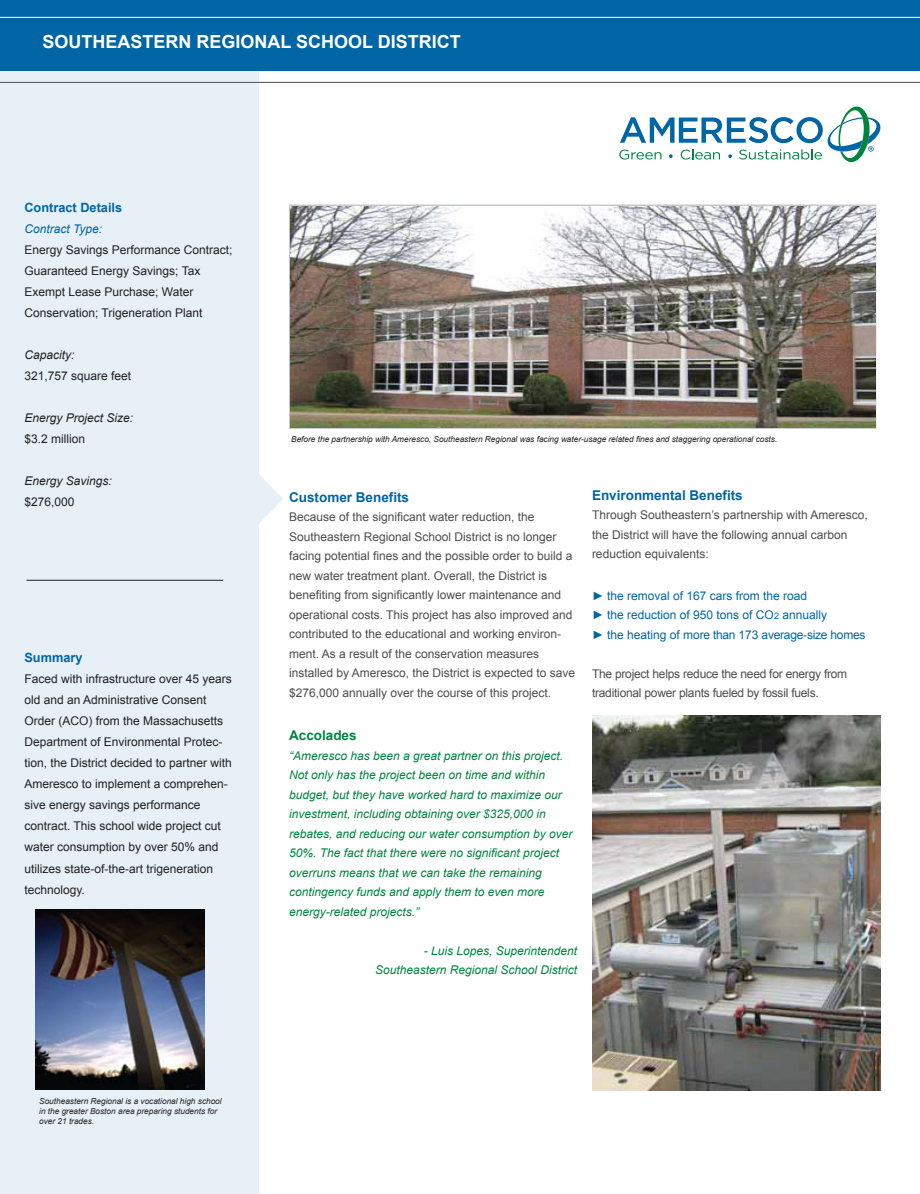
<style>
.page{position:relative;width:920px;height:1194px;background:#fff}
.page>*{position:absolute;margin:0;border:0;box-sizing:border-box;transform-origin:0 0}
.t1{font:700 18px "Arial";color:#fff}
.t2{font:700 13.5px "Arial";color:#0065a4}
.t3{font:700 13.5px "Arial";color:#00853f}
.t4{font:700 12.75px "Arial";color:#0065a4}
.t5{font:12px/19.5px "Arial";color:#4d4d4f}
.t6{font:12px/21px "Arial";color:#231f20}
.t7{font:italic 12px/19.5px "Arial";color:#00853f}
.t8{font:12px/19.5px "Arial";color:#0065a4}
.t9{font:12px/19.5px "Arial";letter-spacing:-.02em;color:#4d4d4f}
.t10{font:italic 12px "Arial";color:#231f20}
.t11{font:italic 12px "Arial";color:#0065a4}
.t12{font:italic 8.25px/9.9px "Arial";color:#231f20}
.s1{font-size:9px}
</style>
<div class="page">
<svg style="left:259px;top:475px;width:24px;height:48px"></svg>
<div style="left:0;top:61px;width:259px;height:1132px;background:#e6f0f6"></div>
<div style="left:0;top:0;width:920px;height:70px;background:#0065a4"></div>
<div style="left:289px;top:204px;width:587px;height:225px;border:2px solid #c7c8ca"></div>
<hr style="left:0;top:82px;width:920px;height:1px;background:#4d4d4f">
<hr style="left:0;top:17px;width:920px;height:1px;background:#fff">
<hr style="left:26px;top:579px;width:197px;height:1px;background:#231f20">
<img style="left:36px;top:909px;width:169px;height:179px">
<img style="left:592px;top:715px;width:288px;height:374px">
<svg style="left:619px;top:106px;width:261px;height:56px"></svg>
<img style="left:290px;top:206px;width:585px;height:221px">
<h1 class="t1" style="left:42px;top:30px;width:420px">SOUTHEASTERN REGIONAL SCHOOL DISTRICT</h1>
<p class="t4" style="left:24px;top:199px;width:99px">Contract Details</p>
<p class="t11" style="left:24px;top:221px;width:79px">Contract Type:</p>
<p class="t6" style="left:24px;top:239px;width:210px">Energy Savings Performance Contract; Guaranteed Energy Savings; Tax Exempt Lease Purchase; Water Conservation; Trigeneration Plant</p>
<p class="t10" style="left:24px;top:347px;width:52px">Capacity:</p>
<p class="t6" style="left:24px;top:365px;width:108px">321,757 square feet</p>
<p class="t10" style="left:24px;top:410px;width:110px">Energy Project Size:</p>
<p class="t6" style="left:24px;top:428px;width:62px">$3.2 million</p>
<p class="t10" style="left:24px;top:473px;width:89px">Energy Savings:</p>
<p class="t6" style="left:24px;top:491px;width:52px">$276,000</p>
<p class="t4" style="left:24px;top:649px;width:60px">Summary</p>
<p class="t6" style="left:24px;top:668px;width:209px">Faced with infrastructure over 45 years old and an Administrative Consent Order (ACO) from the Massachusetts Department of Environmental Protec&shy;tion, the District decided to partner with Ameresco to implement a comprehen&shy;sive energy savings performance contract. This school wide project cut water consumption by over 50% and utilizes state-of-the-art trigeneration technology.</p>
<p class="t12" style="left:39px;top:1096px;width:184px">Southeastern Regional is a vocational high school in the greater Boston area preparing students for over 21 trades.</p>
<p class="t12" style="left:291px;top:434px;width:488px">Before the partnership with Ameresco, Southeastern Regional was facing water-usage related fines and staggering operational costs.</p>
<p class="t2" style="left:289px;top:487px;width:122px">Customer Benefits</p>
<p class="t5" style="left:289px;top:507px;width:288px">Because of the significant water reduction, the Southeastern Regional School District is no longer facing potential fines and the possible order to build a new water treatment plant. Overall, the District is benefiting from significantly lower maintenance and operational costs. This project has also improved and contributed to the educational and working environ&shy;ment. As a result of the conservation measures installed by Ameresco, the District is expected to save $276,000 annually over the course of this project.</p>
<p class="t3" style="left:289px;top:726px;width:69px">Accolades</p>
<p class="t7" style="left:289px;top:745px;width:285px">“Ameresco has been a great partner on this project.<br>Not only has the project been on time and within budget, but they have worked hard to maximize our investment, including obtaining over $325,000 in rebates, and reducing our water consumption by over 50%. The fact that there were no significant project overruns means that we can take the remaining contingency funds and apply them to even more energy-related projects.”</p>
<p class="t7" style="left:375px;top:940px;width:204px;text-align:right">- Luis Lopes, Superintendent<br>Southeastern Regional School District</p>
<p class="t2" style="left:592px;top:486px;width:152px">Environmental Benefits</p>
<p class="t5" style="left:592px;top:505px;width:277px">Through Southeastern’s partnership with Ameresco, the District will have the following annual carbon reduction equivalents:</p>
<p class="t8" style="left:592px;top:585px;width:275px">► the removal of 167 cars from the road<br>► the reduction of 950 tons of CO<span class="s1">2</span> annually<br>► the heating of more than 173 average-size homes</p>
<p class="t9" style="left:592px;top:663px;width:257px">The project helps reduce the need for energy from traditional power plants fueled by fossil fuels.</p>
</div>
